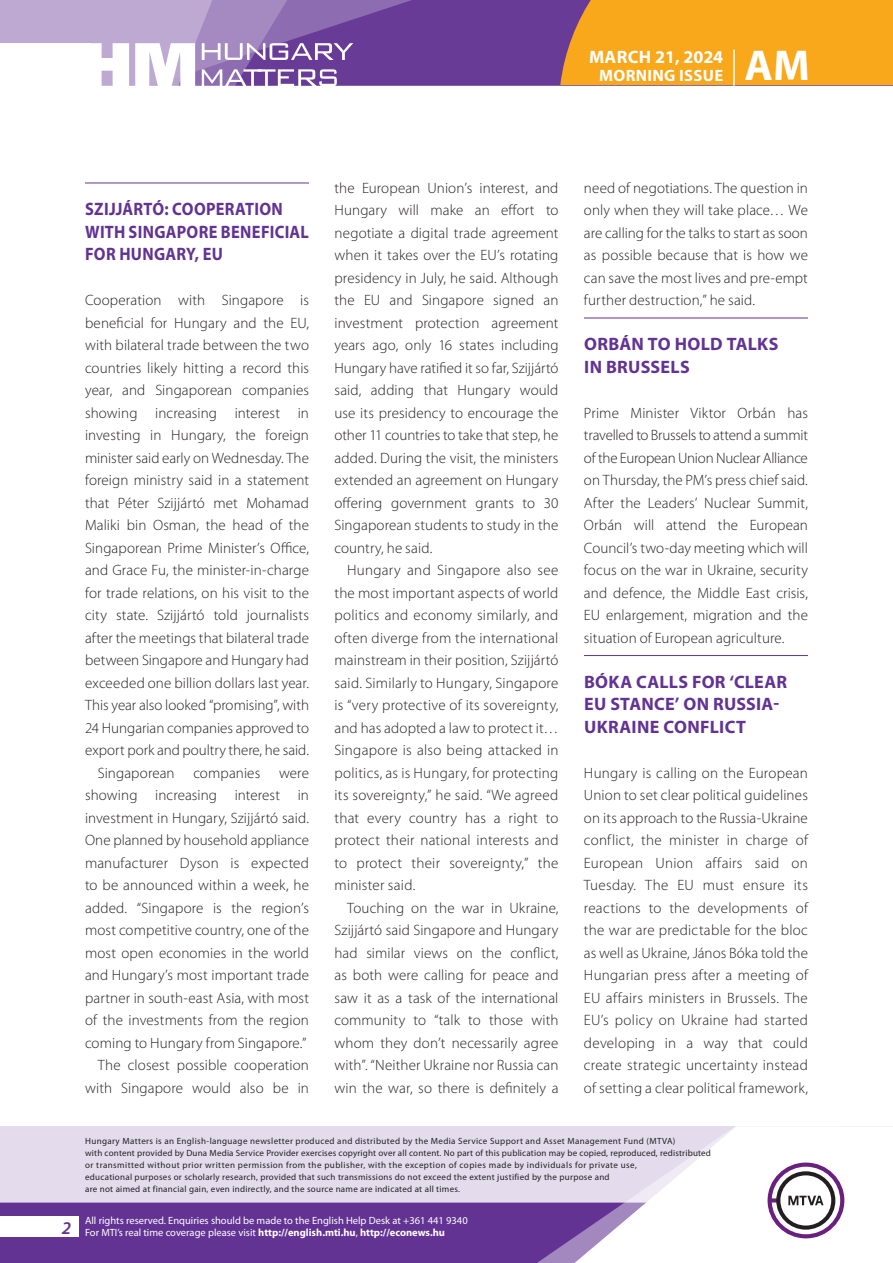
<style>
.page{position:relative;width:893px;height:1263px;background:#fff}
.page>*{position:absolute;margin:0;border:0;box-sizing:border-box;transform-origin:0 0}
.t1{font:700 43.35px "Myriad Pro";color:#fff}
._01_cimsor{font:700 18px/22.5px "Myriad Pro";letter-spacing:.015em;color:#623393}
._01_cimsor-2{font:700 18px/22.5px "Myriad Pro";letter-spacing:.015em;color:#623393;scale:.91 1}
.t2{font:700 18px "Myriad Pro";letter-spacing:.01em;color:#fff}
.t3{font:italic 600 18px "Myriad Pro";color:#623393}
.t4{font:700 16.5px "Myriad Pro";letter-spacing:.02em;color:#fff}
._03_kenyer_szöveg-2{font:300 15px/22.5px "Myriad Pro";letter-spacing:.01em;color:#231f20;text-align:justify}
._03_kenyer_szöveg-1{font:300 15px/22.5px "Myriad Pro";letter-spacing:.01em;color:#231f20;text-align:justify}
.t5{font:10.5px/12px "Myriad Pro";color:#fff}
.t6{font:9px/12px "Myriad Pro";letter-spacing:.03em;color:#231f20}
.s1{font-weight:700}
</style>
<div class="page">
<div style="left:0;top:1126px;width:893px;height:137px;background:#e4dcec"></div>
<div style="left:0;top:1202px;width:506px;height:61px;background:#623393"></div>
<div style="left:506px;top:1202px;width:43px;height:61px;background:#623393"></div>
<svg style="left:549px;top:1126px;width:344px;height:137px;fill:#fff"></svg>
<svg style="left:767px;top:1162px;width:77px;height:76px;background:#c5b8c8"></svg>
<div style="left:0;top:1216px;width:79px;height:20px;background:#fff"></div>
<div style="left:0;top:0;width:893px;height:85px;background:#683b97"></div>
<div style="left:560px;top:0;width:333px;height:85px;background:#f9a71b"></div>
<hr style="left:733px;top:49px;width:2px;height:37px;background:#fff">
<svg style="left:0;top:0;width:479px;height:86px"></svg>
<hr style="left:85px;top:183px;width:224px;height:1px;background:#623393">
<hr style="left:584px;top:318px;width:224px;height:1px;background:#623393">
<hr style="left:584px;top:655px;width:224px;height:1px;background:#623393">
<p class="t2" style="left:589px;top:45px;width:136px">March 21, 2024</p>
<p class="t4" style="left:599px;top:65px;width:125px">MORNING ISSUE</p>
<h1 class="t1" style="left:745px;top:37px;width:67px">AM</h1>
<p class="_01_cimsor-2" style="left:85px;top:197px;width:247px">SZIJJÁRTÓ: COOPERATION<br>WITH SINGAPORE BENEFICIAL<br>FOR HUNGARY, EU</p>
<p class="_03_kenyer_szöveg-1" style="left:85px;top:289px;width:226px">Cooperation with Singapore is beneficial for Hungary and the EU, with bilateral trade between the two countries likely hitting a record this year, and Singaporean companies showing increasing interest in investing in Hungary, the foreign minister said early on Wednesday. The foreign ministry said in a statement that Péter Szijjártó met Mohamad Maliki bin Osman, the head of the Singaporean Prime Minister’s Office, and Grace Fu, the minister-in-charge for trade relations, on his visit to the city state. Szijjártó told journalists after the meetings that bilateral trade between Singapore and Hungary had exceeded one billion dollars last year.<br>This year also looked “promising”, with 24 Hungarian companies approved to export pork and poultry there, he said.</p>
<p class="_03_kenyer_szöveg-2" style="left:85px;top:761px;width:225px;text-indent:13px">Singaporean companies were showing increasing interest in investment in Hungary, Szijjártó said.<br>One planned by household appliance manufacturer Dyson is expected to be announced within a week, he added. “Singapore is the region’s most competitive country, one of the most open economies in the world and Hungary’s most important trade partner in south-east Asia, with most of the investments from the region coming to Hungary from Singapore.”</p>
<p class="_03_kenyer_szöveg-2" style="left:85px;top:1054px;width:225px;text-align:right">The closest possible cooperation with Singapore would also be in</p>
<p class="_03_kenyer_szöveg-2" style="left:334px;top:176px;width:225px">the European Union’s interest, and Hungary will make an effort to negotiate a digital trade agreement when it takes over the EU’s rotating presidency in July, he said. Although the EU and Singapore signed an investment protection agreement years ago, only 16 states including Hungary have ratified it so far, Szijjártó said, adding that Hungary would use its presidency to encourage the other 11 countries to take that step, he added. During the visit, the ministers extended an agreement on Hungary offering government grants to 30<br>Singaporean students to study in the country, he said.</p>
<p class="_03_kenyer_szöveg-2" style="left:334px;top:559px;width:226px;text-indent:13px">Hungary and Singapore also see the most important aspects of world politics and economy similarly, and often diverge from the international mainstream in their position, Szijjártó said. Similarly to Hungary, Singapore is “very protective of its sovereignty, and has adopted a law to protect it… Singapore is also being attacked in politics, as is Hungary, for protecting its sovereignty,” he said. “We agreed that every country has a right to protect their national interests and to protect their sovereignty,” the minister said.</p>
<p class="_03_kenyer_szöveg-2" style="left:334px;top:896px;width:225px;text-indent:13px">Touching on the war in Ukraine, Szijjártó said Singapore and Hungary had similar views on the conflict, as both were calling for peace and saw it as a task of the international community to “talk to those with whom they don’t necessarily agree with”. “Neither Ukraine nor Russia can win the war, so there is definitely a</p>
<p class="_03_kenyer_szöveg-2" style="left:584px;top:176px;width:225px">need of negotiations. The question in only when they will take place… We are calling for the talks to start as soon as possible because that is how we can save the most lives and pre-empt further destruction,” he said.</p>
<p class="_01_cimsor" style="left:584px;top:332px;width:196px">ORBÁN TO HOLD TALKS<br>IN BRUSSELS</p>
<p class="_03_kenyer_szöveg-1" style="left:584px;top:401px;width:225px">Prime Minister Viktor Orbán has travelled to Brussels to attend a summit of the European Union Nuclear Alliance on Thursday, the PM’s press chief said.<br>After the Leaders’ Nuclear Summit, Orbán will attend the European Council’s two-day meeting which will focus on the war in Ukraine, security and defence, the Middle East crisis, EU enlargement, migration and the situation of European agriculture.</p>
<p class="_01_cimsor" style="left:584px;top:670px;width:197px">BÓKA CALLS FOR ‘CLEAR<br>EU STANCE’ ON RUSSIA-<br>UKRAINE CONFLICT</p>
<p class="_03_kenyer_szöveg-1" style="left:584px;top:761px;width:225px">Hungary is calling on the European Union to set clear political guidelines on its approach to the Russia-Ukraine conflict, the minister in charge of European Union affairs said on Tuesday. The EU must ensure its reactions to the developments of the war are predictable for the bloc as well as Ukraine, János Bóka told the Hungarian press after a meeting of EU affairs ministers in Brussels. The EU’s policy on Ukraine had started developing in a way that could create strategic uncertainty instead of setting a clear political framework,</p>
<p class="t3" style="left:62px;top:1217px;width:11px">2</p>
<p class="t6" style="left:85px;top:1134px;width:627px">Hungary Matters is an English-language newsletter produced and distributed by the Media Service Support and Asset Management Fund (MTVA)<br>with content provided by Duna Media Service Provider exercises copyright over all content. No part of this publication may be copied, reproduced, redistributed or transmitted without prior written permission from the publisher, with the exception of copies made by individuals for private use,<br>educational purposes or scholarly research, provided that such transmissions do not exceed the extent justified by the purpose and<br>are not aimed at financial gain, even indirectly, and the source name are indicated at all times.</p>
<p class="t5" style="left:85px;top:1214px;width:384px">All rights reserved. Enquiries should be made to the English Help Desk at +361 441 9340<br>For MTI’s real time coverage please visit <span class="s1">http://english.mti.hu</span>, <span class="s1">http://econews.hu</span></p>
</div>
